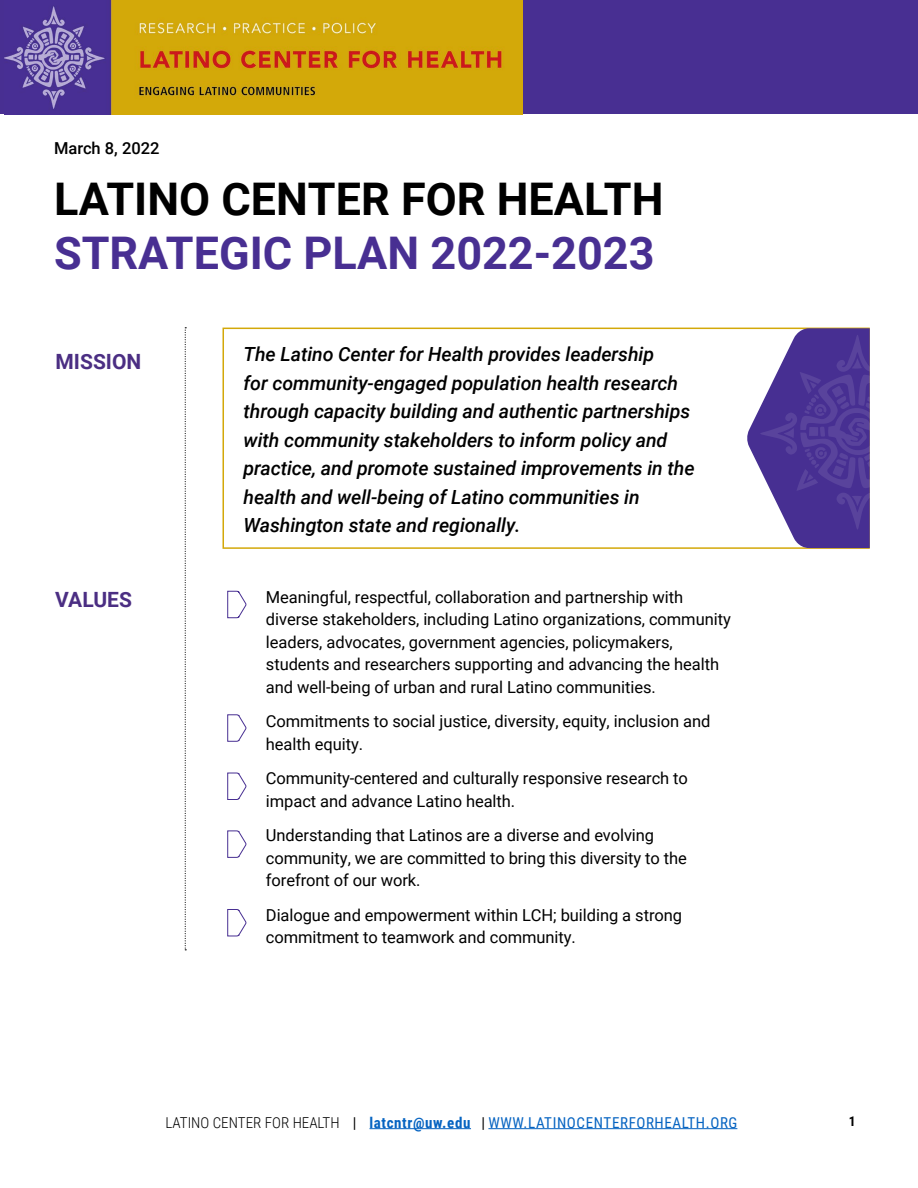
<style>
.page{position:relative;width:918px;height:1188px;background:#fff}
.page>*{position:absolute;margin:0;border:0;box-sizing:border-box;transform-origin:0 0}
.t1{font:700 45px "Roboto";color:#482f92}
.t2{font:700 45px "Roboto";color:#000}
.t3{font:700 21px "Roboto";color:#4b2e83}
.t4{font:italic 500 19.5px/28.5px "Roboto";letter-spacing:-.005em;color:#000}
.t5{font:16.5px/22.5px "Roboto";letter-spacing:-.005em;color:#000}
.t6{font:500 16.5px "Roboto";color:#000}
.t7{font:15px "Roboto Condensed";letter-spacing:.04em;color:#0563c1}
.t8{font:700 13.5px "Roboto Condensed";color:#000}
.s1{font-weight:300;color:#000}
.s2{color:#000}
.s3{font-weight:700}
</style>
<div class="page">
<div style="left:0;top:0;width:918px;height:114px;background:#482f92"></div>
<img style="left:4px;top:0;width:519px;height:114px">
<hr style="left:370px;top:1128px;width:101px;height:1px;background:#0563c1">
<hr style="left:488px;top:1128px;width:249px;height:1px;background:#0563c1">
<div style="left:223px;top:328px;width:647px;height:221px;border:2px solid #d3a809"></div>
<svg style="left:185px;top:327px;width:1px;height:623px"></svg>
<svg style="left:227px;top:590px;width:20px;height:29px"></svg>
<svg style="left:227px;top:714px;width:20px;height:28px"></svg>
<svg style="left:227px;top:772px;width:20px;height:28px"></svg>
<svg style="left:227px;top:830px;width:20px;height:28px"></svg>
<svg style="left:227px;top:909px;width:20px;height:28px"></svg>
<svg style="left:747px;top:328px;width:123px;height:220px"></svg>
<p class="t6" style="left:54px;top:136px;width:107px">March 8, 2022</p>
<h1 class="t2" style="left:54px;top:167px;width:611px">LATINO CENTER FOR HEALTH</h1>
<h1 class="t1" style="left:54px;top:221px;width:602px">STRATEGIC PLAN 2022-2023</h1>
<p class="t3" style="left:56px;top:347px;width:87px">MISSION</p>
<p class="t4" style="left:244px;top:339px;width:453px">The Latino Center for Health provides leadership<br>for community-engaged population health research through capacity building and authentic partnerships with community stakeholders to inform policy and practice, and promote sustained improvements in the health and well-being of Latino communities in Washington state and regionally.</p>
<p class="t3" style="left:55px;top:585px;width:78px">VALUES</p>
<p class="t5" style="left:266px;top:585px;width:466px;text-indent:-34px">• Meaningful, respectful, collaboration and partnership with diverse stakeholders, including Latino organizations, community leaders, advocates, government agencies, policymakers, students and researchers supporting and advancing the health and well-being of urban and rural Latino communities.</p>
<p class="t5" style="left:266px;top:709px;width:446px;text-indent:-34px">• Commitments to social justice, diversity, equity, inclusion and health equity.</p>
<p class="t5" style="left:266px;top:766px;width:423px;text-indent:-34px">• Community-centered and culturally responsive research to impact and advance Latino health.</p>
<p class="t5" style="left:266px;top:823px;width:422px;text-indent:-34px">• Understanding that Latinos are a diverse and evolving community, we are committed to bring this diversity to the forefront of our work.</p>
<p class="t5" style="left:266px;top:903px;width:418px;text-indent:-34px">• Dialogue and empowerment within LCH; building a strong commitment to teamwork and community.</p>
<p class="t7" style="left:165px;top:1112px;width:573px"><span class="s1">LATINO CENTER FOR HEALTH</span> <span class="s2">|</span> <span class="s3">latcntr@uw.edu</span> <span class="s2">|</span> WWW.LATINOCENTERFORHEALTH.ORG</p>
<p class="t8" style="left:849px;top:1112px;width:8px">1</p>
</div>
